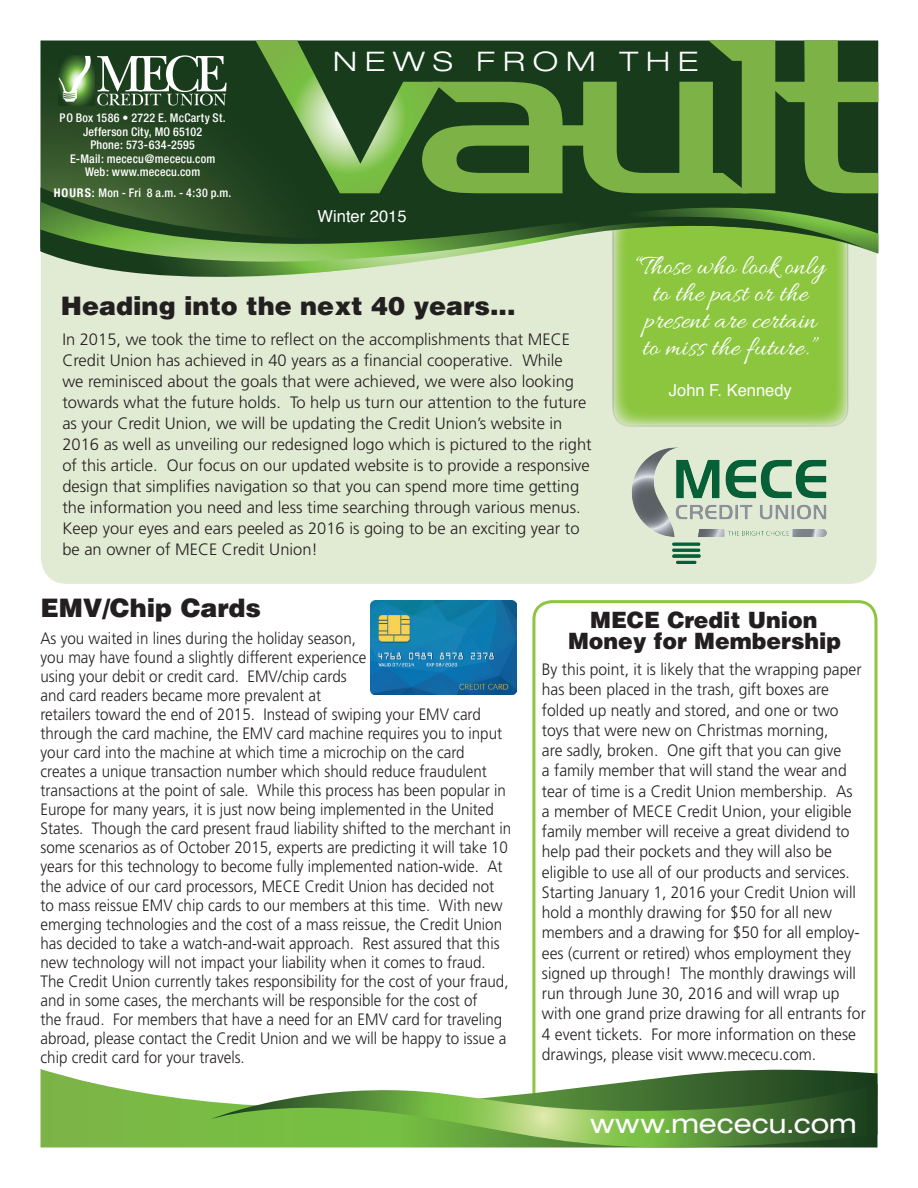
<style>
.page{position:relative;width:918px;height:1188px;background:#fff}
.page>*{position:absolute;margin:0;border:0;box-sizing:border-box;transform-origin:0 0}
.t1{font:28.5px/27px "Allura";color:#fff;text-align:center}
.t2{font:expanded 27px "Helvetica Neue";color:#fff}
.t3{font:300 expanded 27px "Helvetica Neue";letter-spacing:.26em;color:#fff;scale:1.11 1}
.t4{font:900 25.5px "Helvetica";color:#231f20}
.t5{font:900 22.5px "Helvetica";color:#231f20}
.t6{font:300 16.5px/19px "Frutiger";color:#231f20;scale:.92 1}
.t7{font:300 16.5px/20.2px "Frutiger";color:#231f20;scale:.95 1}
.t8{font:300 16.5px/21px "Frutiger";color:#231f20}
.t9{font:16.5px "Helvetica";color:#fff}
.t10{font:expanded 15px "Helvetica Neue";letter-spacing:.065em;color:#fff}
.t11{font:500 condensed 12px "Helvetica Neue";letter-spacing:.015em;color:#fff}
.s1{font-weight:700}
</style>
<div class="page">
<div style="left:532px;top:600px;width:345px;height:512px;border:3px solid #8bc63e;border-radius:18px"></div>
<div style="left:40px;top:205px;width:837px;height:380px;background:#e1ebd3;border-radius:27px"></div>
<div style="left:613px;top:211px;width:235px;height:215px;background:#8bc63e;border-radius:18px"></div>
<div style="left:612px;top:210px;width:237px;height:217px;border:2px solid #231f20;border-radius:18px"></div>
<svg style="left:40px;top:1060px;width:838px;height:88px"></svg>
<svg style="left:210px;top:1084px;width:668px;height:64px;background:#70a153"></svg>
<svg style="left:40px;top:40px;width:216px;height:147px;background:#274824"></svg>
<svg style="left:40px;top:187px;width:838px;height:100px;background:#375a2f"></svg>
<svg style="left:40px;top:202px;width:825px;height:75px"></svg>
<svg style="left:40px;top:221px;width:739px;height:77px"></svg>
<svg style="left:256px;top:40px;width:622px;height:153px;background:#457131"></svg>
<img style="left:370px;top:600px;width:146px;height:95px">
<img style="left:632px;top:447px;width:195px;height:117px">
<svg style="left:59px;top:105px;width:35px;height:1px"></svg>
<svg style="left:59px;top:55px;width:168px;height:50px"></svg>
<p class="t11" style="left:60px;top:111px;width:168px">PO Box 1586 • 2722 E. McCarty St.</p>
<p class="t11" style="left:83px;top:124px;width:121px">Jefferson City, MO 65102</p>
<p class="t11" style="left:90px;top:138px;width:106px">Phone: 573-634-2595</p>
<p class="t11" style="left:70px;top:151px;width:147px">E-Mail: mececu@mececu.com</p>
<p class="t11" style="left:85px;top:165px;width:117px">Web: www.mececu.com</p>
<p class="t11" style="left:54px;top:186px;width:179px"><span class="s1">HOURS:</span> Mon - Fri 8 a.m. - 4:30 p.m.</p>
<p class="t3" style="left:333px;top:45px;width:330px">NEWS FROM THE</p>
<p class="t10" style="left:344px;top:201px;width:117px">WINTER 2014</p>
<p class="t9" style="left:318px;top:204px;width:90px">Winter 2015</p>
<p class="t4" style="left:61px;top:289px;width:456px">Heading into the next 40 years...</p>
<p class="t8" style="left:62px;top:329px;width:531px">In 2015, we took the time to reflect on the accomplishments that MECE Credit Union has achieved in 40 years as a financial cooperative. While<br>we reminisced about the goals that were achieved, we were also looking towards what the future holds. To help us turn our attention to the future as your Credit Union, we will be updating the Credit Union’s website in 2016 as well as unveiling our redesigned logo which is pictured to the right of this article. Our focus on our updated website is to provide a responsive design that simplifies navigation so that you can spend more time getting the information you need and less time searching through various menus.<br>Keep your eyes and ears peeled as 2016 is going to be an exciting year to be an owner of MECE Credit Union!</p>
<p class="t1" style="left:636px;top:255px;width:190px">“Those who look only to the past or the present are certain</p>
<p class="t1" style="left:643px;top:336px;width:177px">to miss the future.”</p>
<p class="t9" style="left:669px;top:377px;width:124px">John F. Kennedy</p>
<p class="t4" style="left:40px;top:591px;width:222px">EMV/Chip Cards</p>
<p class="t6" style="left:40px;top:629px;width:513px">As you waited in lines during the holiday season,<br>you may have found a slightly different experience<br>using your debit or credit card. EMV/chip cards<br>and card readers became more prevalent at<br>retailers toward the end of 2015. Instead of swiping your EMV card through the card machine, the EMV card machine requires you to input your card into the machine at which time a microchip on the card creates a unique transaction number which should reduce fraudulent transactions at the point of sale. While this process has been popular in Europe for many years, it is just now being implemented in the United States. Though the card present fraud liability shifted to the merchant in some scenarios as of October 2015, experts are predicting it will take 10 years for this technology to become fully implemented nation-wide. At the advice of our card processors, MECE Credit Union has decided not to mass reissue EMV chip cards to our members at this time. With new emerging technologies and the cost of a mass reissue, the Credit Union has decided to take a watch-and-wait approach. Rest assured that this new technology will not impact your liability when it comes to fraud.<br>The Credit Union currently takes responsibility for the cost of your fraud, and in some cases, the merchants will be responsible for the cost of<br>the fraud. For members that have a need for an EMV card for traveling abroad, please contact the Credit Union and we will be happy to issue a chip credit card for your travels.</p>
<p class="t5" style="left:590px;top:605px;width:229px">MECE Credit Union</p>
<p class="t5" style="left:568px;top:626px;width:275px">Money for Membership</p>
<p class="t7" style="left:542px;top:659px;width:343px">By this point, it is likely that the wrapping paper has been placed in the trash, gift boxes are folded up neatly and stored, and one or two toys that were new on Christmas morning,<br>are sadly, broken. One gift that you can give<br>a family member that will stand the wear and tear of time is a Credit Union membership. As<br>a member of MECE Credit Union, your eligible family member will receive a great dividend to help pad their pockets and they will also be eligible to use all of our products and services.<br>Starting January 1, 2016 your Credit Union will hold a monthly drawing for $50 for all new members and a drawing for $50 for all employ&shy;ees (current or retired) whos employment they signed up through! The monthly drawings will run through June 30, 2016 and will wrap up with one grand prize drawing for all entrants for 4 event tickets. For more information on these drawings, please visit www.mececu.com.</p>
<p class="t2" style="left:590px;top:1107px;width:268px">www.mececu.com</p>
</div>
